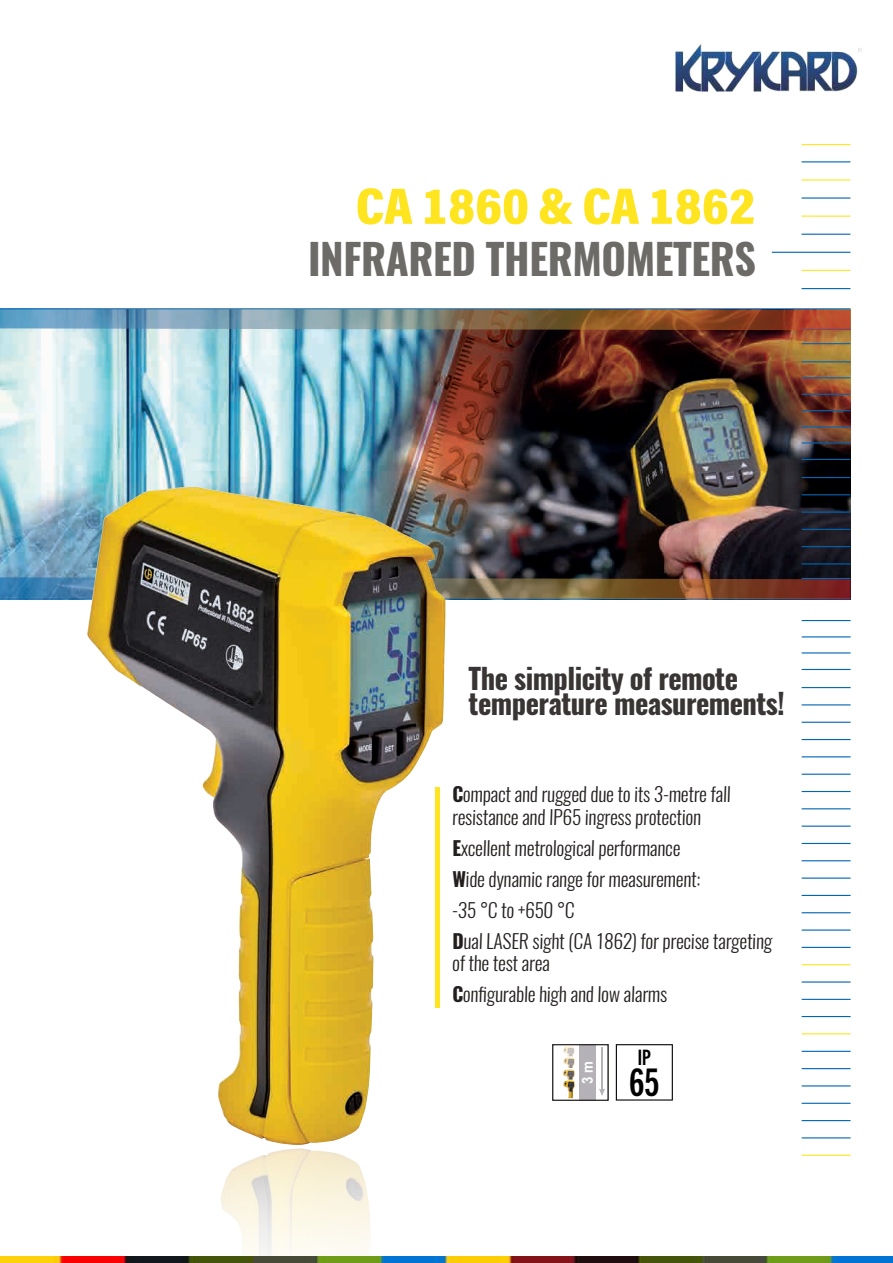
<style>
.page{position:relative;width:893px;height:1263px;background:#fff}
.page>*{position:absolute;margin:0;border:0;box-sizing:border-box;transform-origin:0 0}
.t1{font:900 51.9px "Acumin Pro Cond";letter-spacing:-.01em;color:#ffe420;scale:1.11 1}
.t2{font:700 42px "Oswald";letter-spacing:-.01em;color:#6d6b68}
.t3{font:38.25px "Trade Gothic Next LT Pro Bd Cm";color:#000}
.t4{font:700 28.5px/25.5px "Oswald";letter-spacing:-.02em;color:#393535}
.t5{font:21.3px "Trade Gothic Next LT Pro Bd Cm";color:#000}
.t6{font:italic 300 19.5px/31px "Oswald";letter-spacing:-.01em;color:#241f1f}
.t7{font:700 15px "Arial";color:#fff;scale:.88 1}
.s1{font-weight:700;font-style:normal}
</style>
<div class="page">
<img style="left:0;top:330px;width:850px;height:247px">
<hr style="left:801px;top:144px;width:49px;height:1px;background:#ffe420">
<hr style="left:801px;top:161px;width:49px;height:1px;background:#0065b3">
<hr style="left:801px;top:179px;width:49px;height:2px;background:#ffe420">
<hr style="left:801px;top:197px;width:49px;height:2px;background:#0065b3">
<hr style="left:801px;top:216px;width:49px;height:1px;background:#ffe420">
<hr style="left:801px;top:234px;width:49px;height:1px;background:#0065b3">
<hr style="left:772px;top:252px;width:78px;height:1px;background:#0065b3">
<hr style="left:801px;top:288px;width:49px;height:1px;background:#0065b3">
<hr style="left:801px;top:270px;width:49px;height:1px;background:#ffe420">
<hr style="left:802px;top:636px;width:48px;height:1px;background:#0065b3">
<hr style="left:801px;top:361px;width:49px;height:1px;background:#0065b3">
<hr style="left:801px;top:426px;width:49px;height:1px;background:#0065b3">
<hr style="left:802px;top:620px;width:48px;height:1px;background:#0065b3">
<hr style="left:801px;top:410px;width:49px;height:1px;background:#0065b3">
<hr style="left:802px;top:652px;width:48px;height:1px;background:#0065b3">
<hr style="left:801px;top:377px;width:49px;height:1px;background:#0065b3">
<hr style="left:801px;top:442px;width:49px;height:1px;background:#0065b3">
<hr style="left:802px;top:669px;width:48px;height:1px;background:#0065b3">
<hr style="left:801px;top:394px;width:49px;height:1px;background:#0065b3">
<hr style="left:801px;top:343px;width:49px;height:1px;background:#0065b3">
<hr style="left:801px;top:459px;width:49px;height:1px;background:#0065b3">
<hr style="left:802px;top:687px;width:48px;height:1px;background:#0065b3">
<hr style="left:801px;top:477px;width:49px;height:1px;background:#0065b3">
<hr style="left:802px;top:704px;width:48px;height:1px;background:#0065b3">
<hr style="left:801px;top:494px;width:49px;height:1px;background:#0065b3">
<hr style="left:802px;top:722px;width:48px;height:1px;background:#0065b3">
<hr style="left:801px;top:511px;width:49px;height:2px;background:#0065b3">
<hr style="left:802px;top:739px;width:48px;height:1px;background:#0065b3">
<hr style="left:801px;top:529px;width:49px;height:1px;background:#0065b3">
<hr style="left:802px;top:756px;width:48px;height:1px;background:#0065b3">
<hr style="left:801px;top:546px;width:49px;height:1px;background:#0065b3">
<hr style="left:802px;top:774px;width:48px;height:1px;background:#0065b3">
<hr style="left:801px;top:563px;width:49px;height:1px;background:#0065b3">
<hr style="left:802px;top:791px;width:48px;height:1px;background:#0065b3">
<hr style="left:802px;top:808px;width:48px;height:1px;background:#0065b3">
<hr style="left:802px;top:825px;width:48px;height:2px;background:#0065b3">
<hr style="left:802px;top:843px;width:48px;height:1px;background:#0065b3">
<hr style="left:802px;top:860px;width:48px;height:1px;background:#0065b3">
<hr style="left:802px;top:877px;width:48px;height:2px;background:#0065b3">
<hr style="left:802px;top:895px;width:48px;height:1px;background:#0065b3">
<hr style="left:802px;top:912px;width:48px;height:1px;background:#0065b3">
<hr style="left:802px;top:929px;width:48px;height:2px;background:#0065b3">
<hr style="left:802px;top:947px;width:48px;height:1px;background:#0065b3">
<hr style="left:802px;top:964px;width:48px;height:1px;background:#ffe420">
<hr style="left:802px;top:981px;width:48px;height:1px;background:#0065b3">
<hr style="left:802px;top:999px;width:48px;height:1px;background:#0065b3">
<hr style="left:802px;top:1016px;width:48px;height:1px;background:#0065b3">
<hr style="left:802px;top:1033px;width:48px;height:1px;background:#ffe420">
<hr style="left:802px;top:1155px;width:48px;height:1px;background:#ffe420">
<hr style="left:802px;top:1051px;width:48px;height:1px;background:#0065b3">
<hr style="left:802px;top:1085px;width:48px;height:1px;background:#0065b3">
<hr style="left:802px;top:1120px;width:48px;height:1px;background:#0065b3">
<hr style="left:802px;top:1068px;width:48px;height:1px;background:#0065b3">
<hr style="left:802px;top:1103px;width:48px;height:1px;background:#0065b3">
<hr style="left:802px;top:1137px;width:48px;height:1px;background:#0065b3">
<img style="left:0;top:308px;width:850px;height:22px">
<img style="left:0;top:577px;width:851px;height:22px">
<img style="left:87px;top:487px;width:359px;height:658px">
<img style="left:221px;top:1148px;width:150px;height:108px">
<svg style="left:616px;top:1044px;width:57px;height:56px"></svg>
<svg style="left:563px;top:1046px;width:42px;height:53px"></svg>
<div style="left:552px;top:1044px;width:57px;height:57px;border:1px solid #241f1f"></div>
<div style="left:435px;top:787px;width:5px;height:221px;background:#ffe420"></div>
<img style="left:676px;top:44px;width:186px;height:47px">
<img style="left:0;top:1256px;width:893px;height:7px">
<h1 class="t1" style="left:356px;top:172px;width:362px">CA 1860 &amp; CA 1862</h1>
<h2 class="t2" style="left:308px;top:230px;width:449px">INFRARED THERMOMETERS</h2>
<h3 class="t4" style="left:469px;top:666px;width:318px">The simplicity of remote temperature measurements!</h3>
<p class="t6" style="left:452px;top:783px;width:282px;line-height:22.5px"><span class="s1">C</span>ompact and rugged due to its 3-metre fall resistance and IP65 ingress protection</p>
<p class="t6" style="left:452px;top:832px;width:322px"><span class="s1">E</span>xcellent metrological performance<br><span class="s1">W</span>ide dynamic range for measurement:<br>-35 °C to +650 °C<br><span class="s1">D</span>ual LASER sight (CA 1862) for precise targeting</p>
<p class="t6" style="left:452px;top:948px;width:218px">of the test area<br><span class="s1">C</span>onfigurable high and low alarms</p>
<p class="t7" style="left:577px;top:1084px;width:28px;rotate:-90deg">3 m</p>
<p class="t5" style="left:638px;top:1043px;width:15px">IP</p>
<h3 class="t3" style="left:629px;top:1056px;width:31px">65</h3>
</div>
